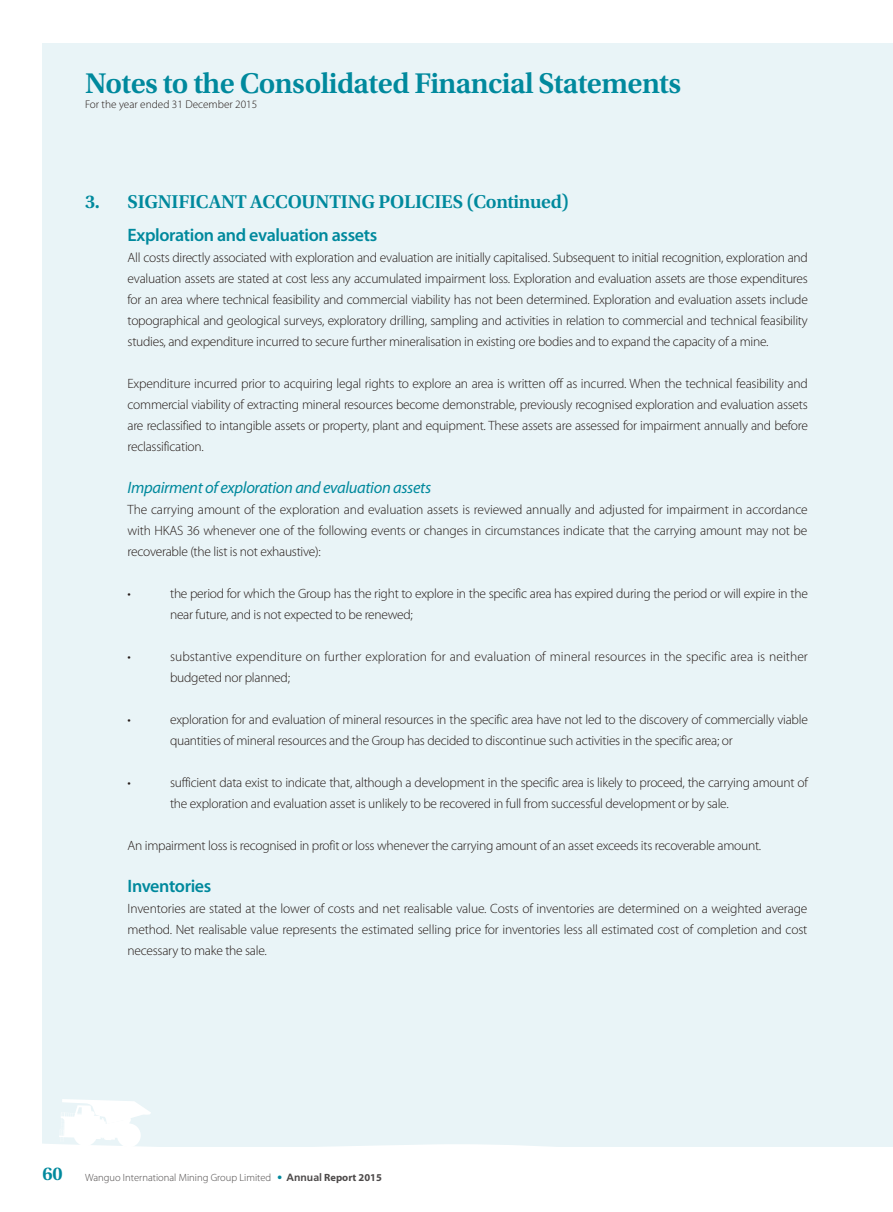
<style>
.page{position:relative;width:893px;height:1212px;background:#fff}
.page>*{position:absolute;margin:0;border:0;box-sizing:border-box;transform-origin:0 0}
.t1{font:600 30px "Utopia Std";letter-spacing:-.02em;color:#00899d}
.t2{font:600 19.5px "Utopia Std";letter-spacing:-.01em;color:#00899d}
.t3{font:600 18px "Myriad Pro";letter-spacing:-.02em;color:#00899d}
.t4{font:italic 16.5px "Myriad Pro";letter-spacing:-.02em;color:#00899d}
.t5{font:300 13.5px/21px "Myriad Pro";letter-spacing:-.02em;color:#231916;text-align:justify}
.t6{font:300 13.5px/21px "Myriad Pro";color:#231916}
.t7{font:300 11.25px "Myriad Pro";color:#231916}
.t8{font:300 10.5px "Myriad Pro";color:#4d4a4a}
.s1{font-family:"Utopia Std";font-weight:600;font-size:19.5px;color:#00899d}
.s2{font-family:"Frutiger LT Std";color:#00899d}
.s3{font-family:"Frutiger LT Std";font-weight:700}
.s4{font-weight:700}
</style>
<div class="page">
<div style="left:43px;top:43px;width:849px;height:1103px;background:#e9f4f7"></div>
<svg style="left:42px;top:1103px;width:851px;height:44px"></svg>
<svg style="left:575px;top:1129px;width:318px;height:18px"></svg>
<svg style="left:59px;top:1099px;width:92px;height:48px"></svg>
<h1 class="t1" style="left:85px;top:66px;width:598px">Notes to the Consolidated Financial Statements</h1>
<p class="t7" style="left:85px;top:97px;width:174px">For the year ended 31 December 2015</p>
<h2 class="t2" style="left:85px;top:190px;width:486px">3. SIGNIFICANT ACCOUNTING POLICIES (Continued)</h2>
<h3 class="t3" style="left:128px;top:224px;width:251px">Exploration and evaluation assets</h3>
<p class="t5" style="left:128px;top:247px;width:682px">All costs directly associated with exploration and evaluation are initially capitalised. Subsequent to initial recognition, exploration and evaluation assets are stated at cost less any accumulated impairment loss. Exploration and evaluation assets are those expenditures for an area where technical feasibility and commercial viability has not been determined. Exploration and evaluation assets include topographical and geological surveys, exploratory drilling, sampling and activities in relation to commercial and technical feasibility studies, and expenditure incurred to secure further mineralisation in existing ore bodies and to expand the capacity of a mine.</p>
<p class="t5" style="left:128px;top:373px;width:682px">Expenditure incurred prior to acquiring legal rights to explore an area is written off as incurred. When the technical feasibility and commercial viability of extracting mineral resources become demonstrable, previously recognised exploration and evaluation assets are reclassified to intangible assets or property, plant and equipment. These assets are assessed for impairment annually and before reclassification.</p>
<p class="t4" style="left:128px;top:478px;width:305px">Impairment of exploration and evaluation assets</p>
<p class="t5" style="left:128px;top:499px;width:682px">The carrying amount of the exploration and evaluation assets is reviewed annually and adjusted for impairment in accordance with HKAS 36 whenever one of the following events or changes in circumstances indicate that the carrying amount may not be recoverable (the list is not exhaustive):</p>
<p class="t5" style="left:128px;top:583px;width:5px">•</p>
<p class="t5" style="left:170px;top:583px;width:639px">the period for which the Group has the right to explore in the specific area has expired during the period or will expire in the near future, and is not expected to be renewed;</p>
<p class="t5" style="left:128px;top:646px;width:5px">•</p>
<p class="t6" style="left:170px;top:646px;width:639px">substantive expenditure on further exploration for and evaluation of mineral resources in the specific area is neither budgeted nor planned;</p>
<p class="t5" style="left:128px;top:709px;width:5px">•</p>
<p class="t5" style="left:170px;top:709px;width:639px">exploration for and evaluation of mineral resources in the specific area have not led to the discovery of commercially viable quantities of mineral resources and the Group has decided to discontinue such activities in the specific area; or</p>
<p class="t5" style="left:128px;top:772px;width:5px">•</p>
<p class="t5" style="left:170px;top:772px;width:639px">sufficient data exist to indicate that, although a development in the specific area is likely to proceed, the carrying amount of the exploration and evaluation asset is unlikely to be recovered in full from successful development or by sale.</p>
<p class="t5" style="left:128px;top:835px;width:635px">An impairment loss is recognised in profit or loss whenever the carrying amount of an asset exceeds its recoverable amount.</p>
<h3 class="t3" style="left:128px;top:875px;width:85px">Inventories</h3>
<p class="t5" style="left:128px;top:898px;width:681px">Inventories are stated at the lower of costs and net realisable value. Costs of inventories are determined on a weighted average method. Net realisable value represents the estimated selling price for inventories less all estimated cost of completion and cost necessary to make the sale.</p>
<p class="t8" style="left:43px;top:1171px;width:341px"><span class="s1">60</span> Wanguo International Mining Group Limited <span class="s2">•</span> <span class="s3">Annual</span> <span class="s4">Report 2015</span></p>
</div>
